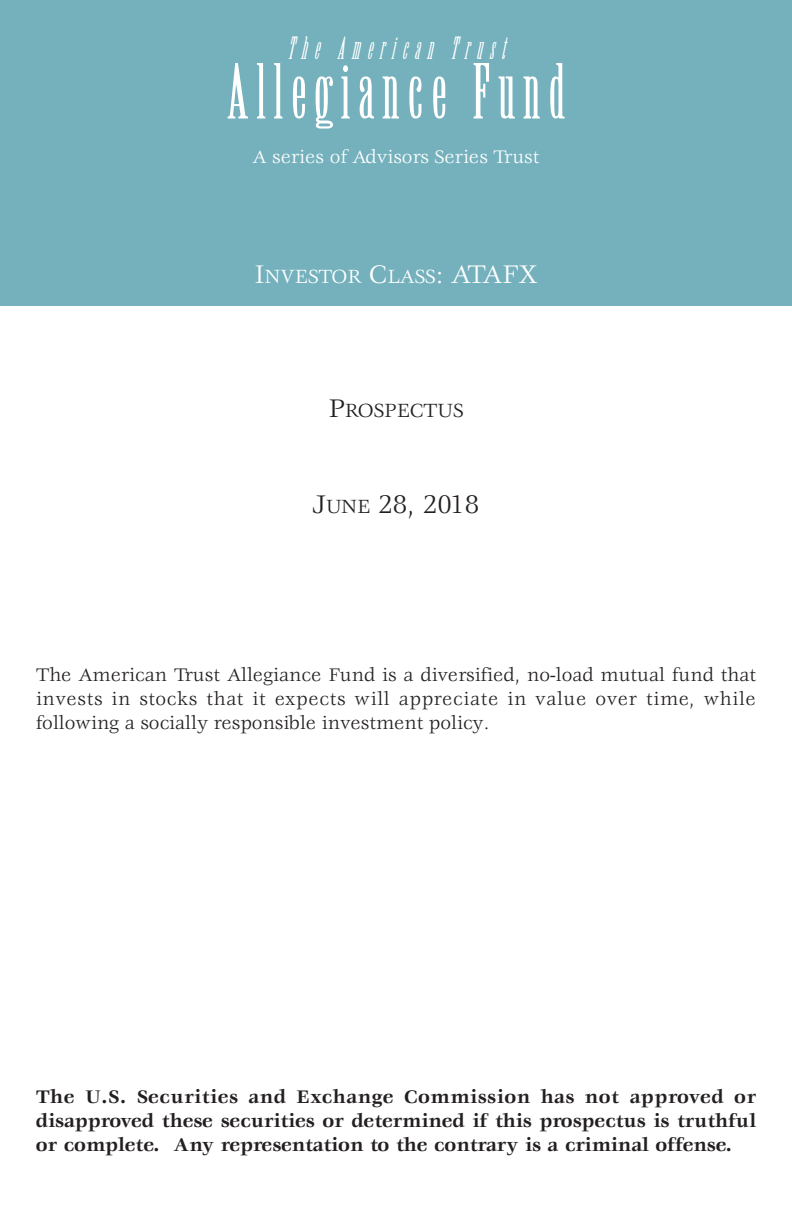
<style>
.page{position:relative;width:792px;height:1224px;background:#fff}
.page>*{position:absolute;margin:0;border:0;box-sizing:border-box;transform-origin:0 0}
.t1{font:74px "Willow";letter-spacing:.085em;color:#fff;scale:1.29 1}
.t2{font:italic 30px "Willow";color:#fff}
.t3{font:28px "Veljovic";color:#231f20}
.t4{font:21px "Veljovic";color:#fff}
.t5{font:21px "Veljovic";color:#231f20}
.t6{font:700 20px/24px "Veljovic";color:#231f20;text-align:justify}
.t7{font:20px/24px "Veljovic";color:#231f20;text-align:justify}
.t8{font:20px "Veljovic";color:#fff}
.s1{font-size:28px}
.s2{font-size:21px}
</style>
<div class="page">
<div style="left:0;top:0;width:792px;height:306px;background:#74b1bd"></div>
<h2 class="t2" style="left:287px;top:36px;width:219px">T h e A merican T rust</h2>
<h1 class="t1" style="left:227px;top:63px;width:263px">Allegiance Fund</h1>
<p class="t8" style="left:253px;top:149px;width:288px">A series of Advisors Series Trust</p>
<p class="t4" style="left:255px;top:268px;width:284px"><span class="s1">I</span>NVESTOR <span class="s1">C</span>LASS<span class="s1">: ATAFX</span></p>
<p class="t5" style="left:328px;top:402px;width:137px"><span class="s1">P</span>ROSPECTUS</p>
<h3 class="t3" style="left:313px;top:493px;width:168px">J<span class="s2">UNE</span> 28, 2018</h3>
<p class="t7" style="left:36px;top:664px;width:722px">The American Trust Allegiance Fund is a diversified, no-load mutual fund that invests in stocks that it expects will appreciate in value over time, while following a socially responsible investment policy.</p>
<p class="t6" style="left:36px;top:1086px;width:722px">The U.S. Securities and Exchange Commission has not approved or disapproved these securities or determined if this prospectus is truthful or complete. Any representation to the contrary is a criminal offense.</p>
</div>
